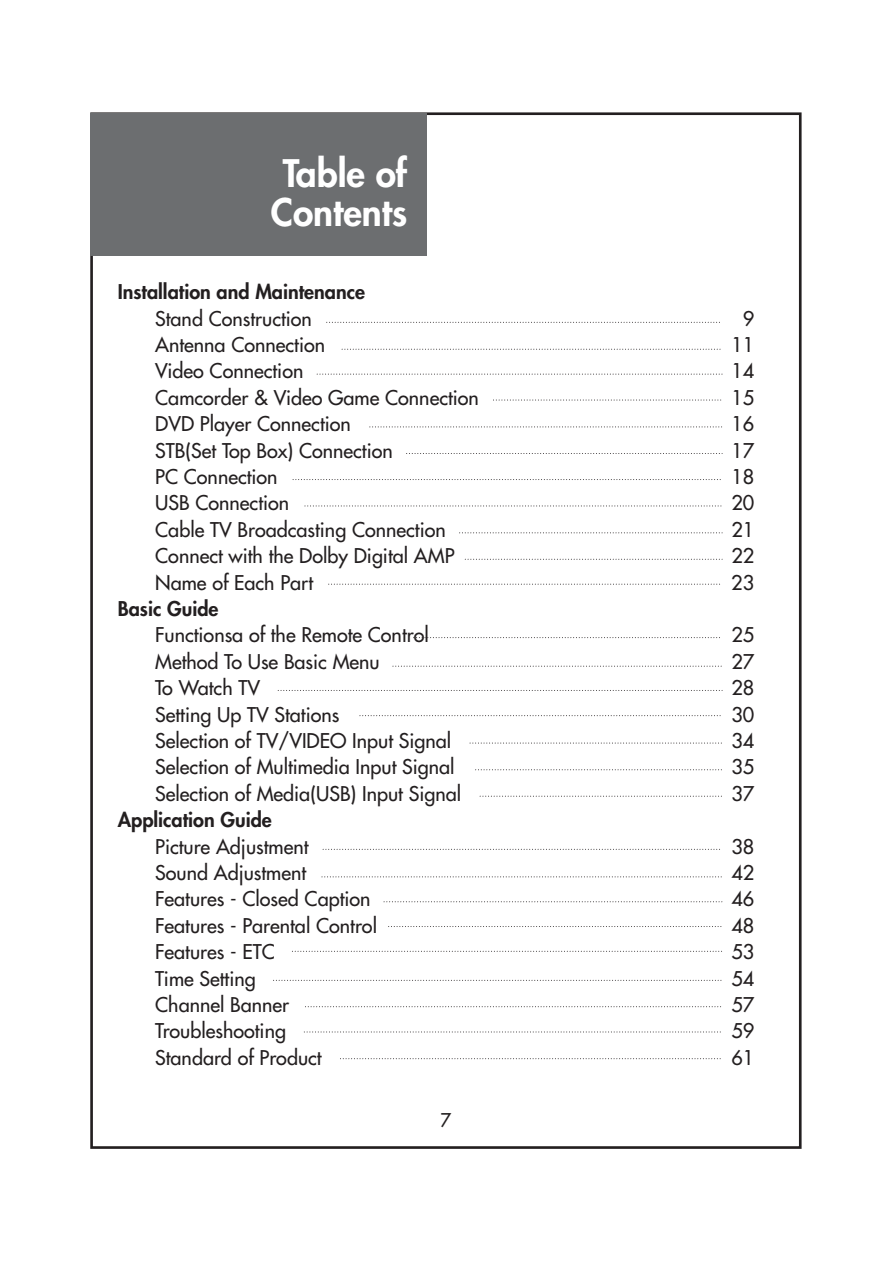
<style>
.page{position:relative;width:893px;height:1263px;background:#fff}
.page>*{position:absolute;margin:0;border:0;box-sizing:border-box;transform-origin:0 0}
.t1{font:800 36.9px/39.6px "Futura";color:#fff;text-align:center}
.t2{font:19.8px "Futura";color:#231f20}
.t3{font:800 19.8px "Futura";color:#231f20}
.t4{font:18.45px "Futura";color:#231f20}
</style>
<div class="page">
<div style="left:90px;top:113px;width:336px;height:142px;background:#6c6e70"></div>
<svg style="left:327px;top:322px;width:393px;height:1px"></svg>
<svg style="left:342px;top:349px;width:379px;height:1px"></svg>
<svg style="left:317px;top:374px;width:405px;height:1px"></svg>
<svg style="left:493px;top:400px;width:229px;height:1px"></svg>
<svg style="left:370px;top:427px;width:352px;height:1px"></svg>
<svg style="left:406px;top:453px;width:316px;height:1px"></svg>
<svg style="left:293px;top:479px;width:428px;height:1px"></svg>
<svg style="left:305px;top:506px;width:417px;height:1px"></svg>
<svg style="left:459px;top:533px;width:263px;height:1px"></svg>
<svg style="left:465px;top:559px;width:257px;height:1px"></svg>
<svg style="left:329px;top:584px;width:391px;height:1px"></svg>
<svg style="left:413px;top:637px;width:307px;height:1px"></svg>
<svg style="left:393px;top:666px;width:329px;height:1px"></svg>
<svg style="left:278px;top:690px;width:444px;height:1px"></svg>
<svg style="left:360px;top:715px;width:361px;height:1px"></svg>
<svg style="left:470px;top:743px;width:252px;height:1px"></svg>
<svg style="left:475px;top:770px;width:247px;height:1px"></svg>
<svg style="left:480px;top:796px;width:242px;height:1px"></svg>
<svg style="left:340px;top:1058px;width:381px;height:1px"></svg>
<svg style="left:304px;top:1032px;width:417px;height:1px"></svg>
<svg style="left:305px;top:1006px;width:416px;height:1px"></svg>
<svg style="left:273px;top:980px;width:449px;height:1px"></svg>
<svg style="left:322px;top:877px;width:400px;height:1px"></svg>
<svg style="left:384px;top:902px;width:338px;height:1px"></svg>
<svg style="left:388px;top:926px;width:334px;height:1px"></svg>
<svg style="left:292px;top:951px;width:430px;height:1px"></svg>
<svg style="left:323px;top:849px;width:397px;height:1px"></svg>
<h1 class="t1" style="left:271px;top:156px;width:138px">Table of<br>Contents</h1>
<p class="t3" style="left:118px;top:282px;width:249px">Installation and Maintenance</p>
<p class="t2" style="left:155px;top:308px;width:158px">Stand Construction</p>
<p class="t2" style="left:742px;top:308px;width:13px">9</p>
<p class="t2" style="left:155px;top:335px;width:171px">Antenna Connection</p>
<p class="t2" style="left:731px;top:335px;width:24px">11</p>
<p class="t2" style="left:155px;top:361px;width:150px">Video Connection</p>
<p class="t2" style="left:731px;top:361px;width:24px">14</p>
<p class="t2" style="left:155px;top:388px;width:325px">Camcorder &amp; Video Game Connection</p>
<p class="t2" style="left:731px;top:388px;width:24px">15</p>
<p class="t2" style="left:155px;top:414px;width:197px">DVD Player Connection</p>
<p class="t2" style="left:731px;top:414px;width:24px">16</p>
<p class="t2" style="left:155px;top:440px;width:239px">STB(Set Top Box) Connection</p>
<p class="t2" style="left:731px;top:440px;width:24px">17</p>
<p class="t2" style="left:155px;top:467px;width:124px">PC Connection</p>
<p class="t2" style="left:731px;top:467px;width:24px">18</p>
<p class="t2" style="left:155px;top:493px;width:135px">USB Connection</p>
<p class="t2" style="left:731px;top:493px;width:24px">20</p>
<p class="t2" style="left:155px;top:520px;width:292px">Cable TV Broadcasting Connection</p>
<p class="t2" style="left:731px;top:520px;width:24px">21</p>
<p class="t2" style="left:155px;top:546px;width:301px">Connect with the Dolby Digital AMP</p>
<p class="t2" style="left:731px;top:546px;width:24px">22</p>
<p class="t2" style="left:155px;top:572px;width:159px">Name of Each Part</p>
<p class="t2" style="left:731px;top:572px;width:24px">23</p>
<p class="t3" style="left:118px;top:599px;width:102px">Basic Guide</p>
<p class="t2" style="left:155px;top:625px;width:275px">Functionsa of the Remote Control</p>
<p class="t2" style="left:731px;top:625px;width:24px">25</p>
<p class="t2" style="left:155px;top:652px;width:226px">Method To Use Basic Menu</p>
<p class="t2" style="left:731px;top:652px;width:24px">27</p>
<p class="t2" style="left:155px;top:678px;width:106px">To Watch TV</p>
<p class="t2" style="left:731px;top:678px;width:24px">28</p>
<p class="t2" style="left:155px;top:704px;width:186px">Setting Up TV Stations</p>
<p class="t2" style="left:731px;top:704px;width:24px">30</p>
<p class="t2" style="left:155px;top:731px;width:297px">Selection of TV/VIDEO Input Signal</p>
<p class="t2" style="left:731px;top:731px;width:24px">34</p>
<p class="t2" style="left:155px;top:757px;width:301px">Selection of Multimedia Input Signal</p>
<p class="t2" style="left:731px;top:757px;width:24px">35</p>
<p class="t2" style="left:155px;top:784px;width:307px">Selection of Media(USB) Input Signal</p>
<p class="t2" style="left:731px;top:784px;width:24px">37</p>
<p class="t3" style="left:118px;top:810px;width:156px">Application Guide</p>
<p class="t2" style="left:155px;top:836px;width:155px">Picture Adjustment</p>
<p class="t2" style="left:731px;top:836px;width:24px">38</p>
<p class="t2" style="left:155px;top:863px;width:152px">Sound Adjustment</p>
<p class="t2" style="left:731px;top:863px;width:24px">42</p>
<p class="t2" style="left:155px;top:889px;width:217px">Features - Closed Caption</p>
<p class="t2" style="left:731px;top:889px;width:24px">46</p>
<p class="t2" style="left:155px;top:916px;width:223px">Features - Parental Control</p>
<p class="t2" style="left:731px;top:916px;width:24px">48</p>
<p class="t2" style="left:155px;top:942px;width:121px">Features - ETC</p>
<p class="t2" style="left:731px;top:942px;width:24px">53</p>
<p class="t2" style="left:155px;top:968px;width:102px">Time Setting</p>
<p class="t2" style="left:731px;top:968px;width:24px">54</p>
<p class="t2" style="left:155px;top:995px;width:135px">Channel Banner</p>
<p class="t2" style="left:731px;top:995px;width:24px">57</p>
<p class="t2" style="left:155px;top:1021px;width:132px">Troubleshooting</p>
<p class="t2" style="left:731px;top:1021px;width:24px">59</p>
<p class="t2" style="left:155px;top:1048px;width:168px">Standard of Product</p>
<p class="t2" style="left:731px;top:1048px;width:24px">61</p>
<p class="t4" style="left:440px;top:1111px;width:12px">7</p>
</div>
